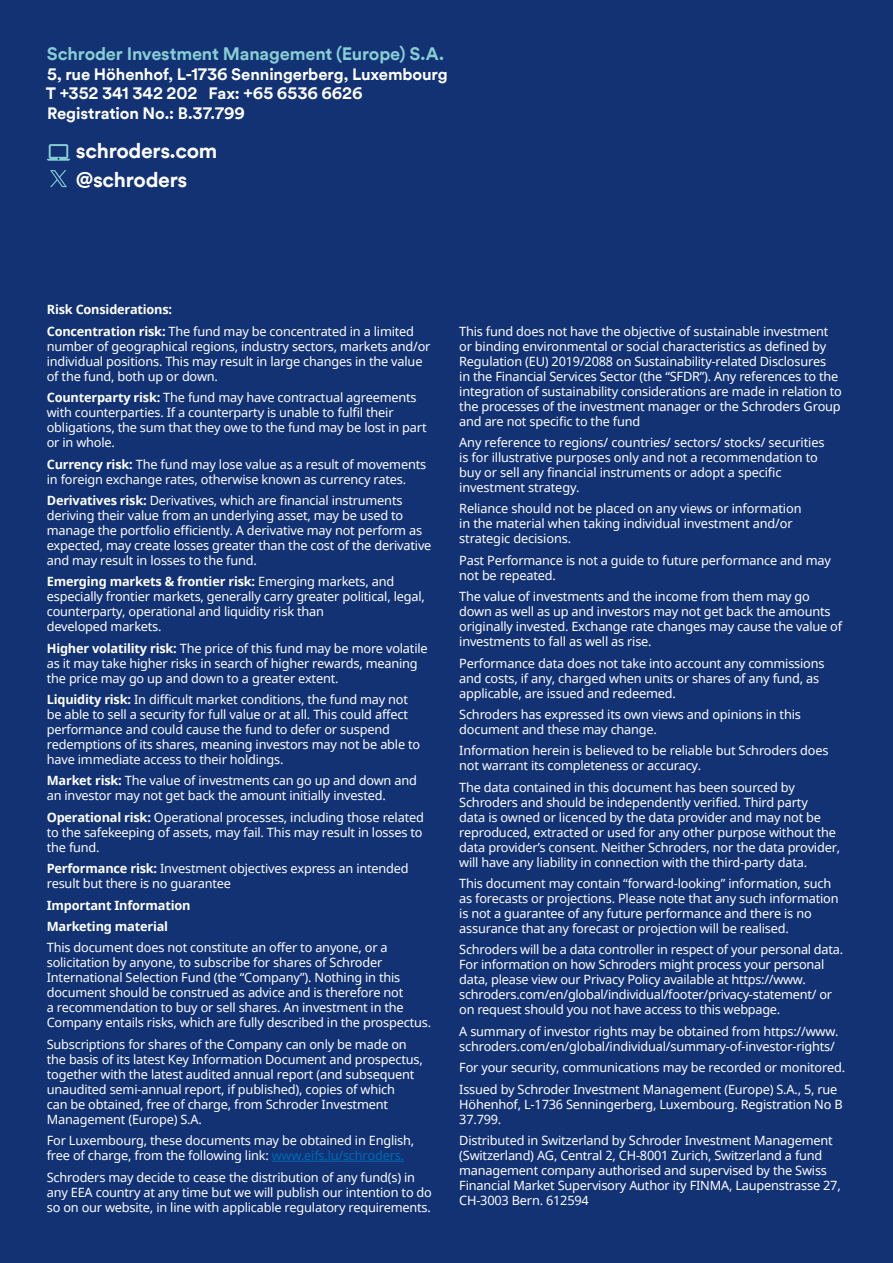
<style>
.page{position:relative;width:893px;height:1263px;background:#123274}
.page>*{position:absolute;margin:0;border:0;box-sizing:border-box;transform-origin:0 0}
.t1{font:700 21px "Schroders Circular TT";letter-spacing:-.015em;color:#fff}
.t2{font:700 18px "Schroders Circular TT";letter-spacing:-.01em;color:#88cdd3}
.t3{font:700 16.5px/19.5px "Schroders Circular TT";letter-spacing:-.005em;color:#fff}
.t4{font:12.75px/15px "Noto Sans";letter-spacing:-.015em;color:#fff}
.t5{font:700 12.75px/21.5px "Noto Sans";letter-spacing:-.015em;color:#fff}
.s1{font-weight:400}
.s2{font-weight:700}
.s3{color:#0069b4}
</style>
<div class="page">
<hr style="left:272px;top:1161px;width:132px;height:1px;background:#0069b4">
<svg style="left:47px;top:144px;width:23px;height:17px"></svg>
<svg style="left:50px;top:170px;width:17px;height:17px"></svg>
<h2 class="t2" style="left:47px;top:42px;width:399px">Schroder Investment Management (Europe) S.A.</h2>
<p class="t3" style="left:46px;top:64px;width:403px">5, rue Höhenhof, L-1736 Senningerberg, Luxembourg<br>T +352 341 342 202 Fax: +65 6536 6626<br>Registration No.: B.37.799</p>
<h1 class="t1" style="left:76px;top:136px;width:143px">schroders.com</h1>
<h1 class="t1" style="left:76px;top:165px;width:113px">@schroders</h1>
<p class="t5" style="left:47px;top:299px;width:369px">Risk Considerations:<br>Concentration risk: <span class="s1">The fund may be concentrated in a limited</span></p>
<p class="t4" style="left:47px;top:338px;width:385px">number of geographical regions, industry sectors, markets and/or individual positions. This may result in large changes in the value of the fund, both up or down.</p>
<p class="t4" style="left:47px;top:390px;width:381px"><span class="s2">Counterparty risk:</span> The fund may have contractual agreements with counterparties. If a counterparty is unable to fulfil their obligations, the sum that they owe to the fund may be lost in part or in whole.</p>
<p class="t4" style="left:47px;top:456px;width:381px"><span class="s2">Currency risk:</span> The fund may lose value as a result of movements in foreign exchange rates, otherwise known as currency rates.</p>
<p class="t4" style="left:47px;top:492px;width:386px"><span class="s2">Derivatives risk:</span> Derivatives, which are financial instruments deriving their value from an underlying asset, may be used to manage the portfolio efficiently. A derivative may not perform as expected, may create losses greater than the cost of the derivative and may result in losses to the fund.</p>
<p class="t4" style="left:47px;top:574px;width:380px"><span class="s2">Emerging markets &amp; frontier risk:</span> Emerging markets, and especially frontier markets, generally carry greater political, legal, counterparty, operational and liquidity risk than<br>developed markets.</p>
<p class="t4" style="left:47px;top:640px;width:382px"><span class="s2">Higher volatility risk:</span> The price of this fund may be more volatile as it may take higher risks in search of higher rewards, meaning the price may go up and down to a greater extent.</p>
<p class="t4" style="left:47px;top:692px;width:375px"><span class="s2">Liquidity risk:</span> In difficult market conditions, the fund may not be able to sell a security for full value or at all. This could affect performance and could cause the fund to defer or suspend redemptions of its shares, meaning investors may not be able to have immediate access to their holdings.</p>
<p class="t4" style="left:47px;top:773px;width:372px"><span class="s2">Market risk:</span> The value of investments can go up and down and an investor may not get back the amount initially invested.</p>
<p class="t4" style="left:47px;top:809px;width:379px;text-align:justify"><span class="s2">Operational risk:</span> Operational processes, including those related to the safekeeping of assets, may fail. This may result in losses to the fund.</p>
<p class="t4" style="left:47px;top:861px;width:363px"><span class="s2">Performance risk:</span> Investment objectives express an intended result but there is no guarantee</p>
<p class="t5" style="left:47px;top:894px;width:145px">Important Information<br>Marketing material</p>
<p class="t4" style="left:47px;top:940px;width:386px">This document does not constitute an offer to anyone, or a solicitation by anyone, to subscribe for shares of Schroder International Selection Fund (the “Company”). Nothing in this document should be construed as advice and is therefore not<br>a recommendation to buy or sell shares. An investment in the Company entails risks, which are fully described in the prospectus.</p>
<p class="t4" style="left:47px;top:1036px;width:378px">Subscriptions for shares of the Company can only be made on the basis of its latest Key Information Document and prospectus, together with the latest audited annual report (and subsequent unaudited semi-annual report, if published), copies of which<br>can be obtained, free of charge, from Schroder Investment Management (Europe) S.A.</p>
<p class="t4" style="left:47px;top:1133px;width:369px">For Luxembourg, these documents may be obtained in English, free of charge, from the following link: <span class="s3">www.eifs.lu/schroders.</span></p>
<p class="t4" style="left:47px;top:1169px;width:387px">Schroders may decide to cease the distribution of any fund(s) in any EEA country at any time but we will publish our intention to do so on our website, in line with applicable regulatory requirements.</p>
<p class="t4" style="left:459px;top:323px;width:384px">This fund does not have the objective of sustainable investment or binding environmental or social characteristics as defined by Regulation (EU) 2019/2088 on Sustainability-related Disclosures<br>in the Financial Services Sector (the “SFDR”). Any references to the integration of sustainability considerations are made in relation to the processes of the investment manager or the Schroders Group and are not specific to the fund</p>
<p class="t4" style="left:459px;top:435px;width:367px">Any reference to regions/ countries/ sectors/ stocks/ securities is for illustrative purposes only and not a recommendation to buy or sell any financial instruments or adopt a specific investment strategy.</p>
<p class="t4" style="left:459px;top:501px;width:344px">Reliance should not be placed on any views or information in the material when taking individual investment and/or strategic decisions.</p>
<p class="t4" style="left:459px;top:552px;width:373px">Past Performance is not a guide to future performance and may not be repeated.</p>
<p class="t4" style="left:459px;top:589px;width:384px">The value of investments and the income from them may go down as well as up and investors may not get back the amounts originally invested. Exchange rate changes may cause the value of investments to fall as well as rise.</p>
<p class="t4" style="left:459px;top:655px;width:367px">Performance data does not take into account any commissions and costs, if any, charged when units or shares of any fund, as applicable, are issued and redeemed.</p>
<p class="t4" style="left:459px;top:706px;width:343px">Schroders has expressed its own views and opinions in this document and these may change.</p>
<p class="t4" style="left:459px;top:743px;width:371px">Information herein is believed to be reliable but Schroders does not warrant its completeness or accuracy.</p>
<p class="t4" style="left:459px;top:779px;width:382px">The data contained in this document has been sourced by Schroders and should be independently verified. Third party<br>data is owned or licenced by the data provider and may not be reproduced, extracted or used for any other purpose without the data provider’s consent. Neither Schroders, nor the data provider, will have any liability in connection with the third-party data.</p>
<p class="t4" style="left:459px;top:876px;width:381px">This document may contain “forward-looking” information, such as forecasts or projections. Please note that any such information is not a guarantee of any future performance and there is no assurance that any forecast or projection will be realised.</p>
<p class="t4" style="left:459px;top:942px;width:385px">Schroders will be a data controller in respect of your personal data.<br>For information on how Schroders might process your personal data, please view our Privacy Policy available at https://www. schroders.com/en/global/individual/footer/privacy-statement/ or on request should you not have access to this webpage.</p>
<p class="t4" style="left:459px;top:1023px;width:381px">A summary of investor rights may be obtained from https://www. schroders.com/en/global/individual/summary-of-investor-rights/</p>
<p class="t4" style="left:459px;top:1056px;width:387px;line-height:21.5px">For your security, communications may be recorded or monitored.<br>Issued by Schroder Investment Management (Europe) S.A., 5, rue</p>
<p class="t4" style="left:459px;top:1096px;width:385px">Höhenhof, L-1736 Senningerberg, Luxembourg. Registration No B<br>37.799.</p>
<p class="t4" style="left:459px;top:1132px;width:383px">Distributed in Switzerland by Schroder Investment Management (Switzerland) AG, Central 2, CH-8001 Zurich, Switzerland a fund management company authorised and supervised by the Swiss Financial Market Supervisory Author ity FINMA, Laupenstrasse 27, CH-3003 Bern. 612594</p>
</div>
